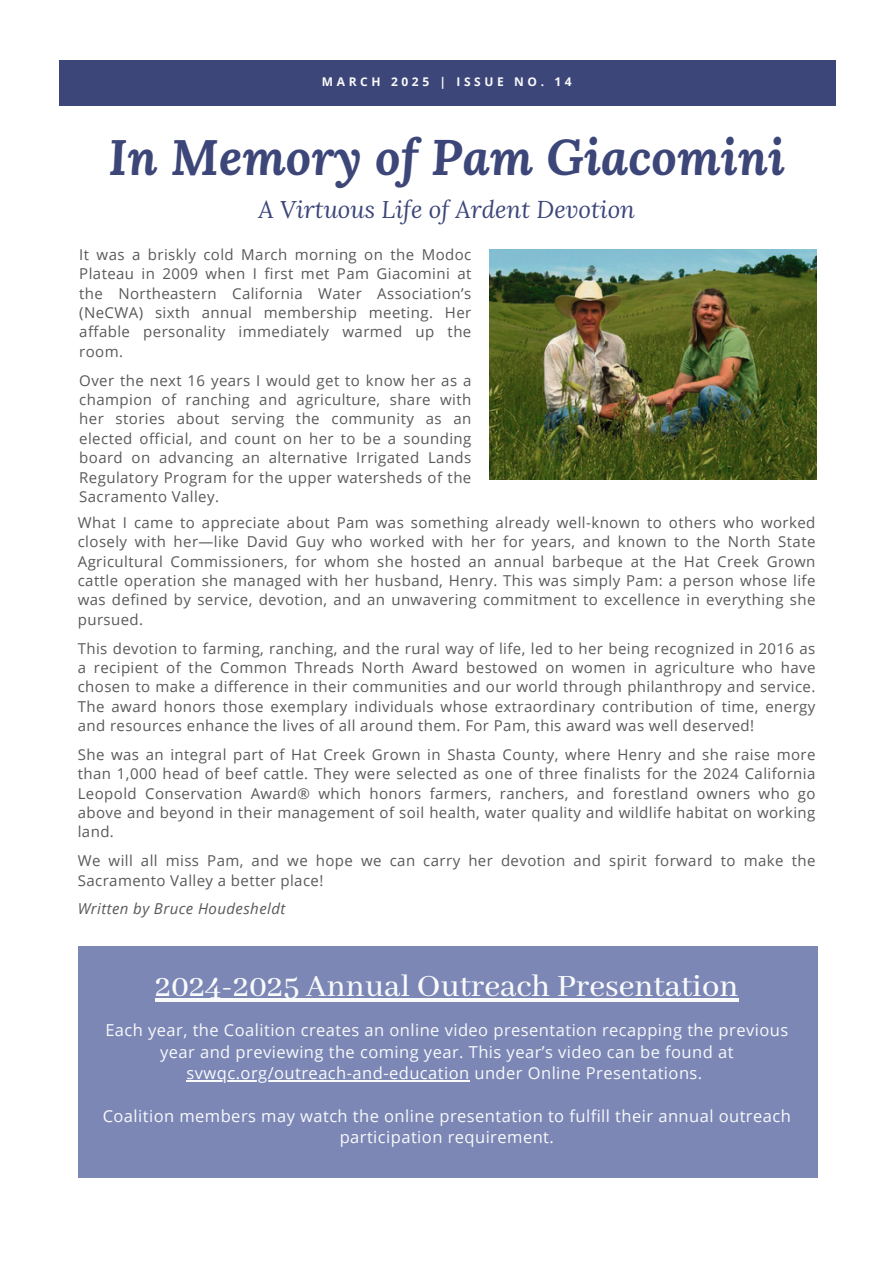
<style>
.page{position:relative;width:894px;height:1264px;background:#fff}
.page>*{position:absolute;margin:0;border:0;box-sizing:border-box;transform-origin:0 0}
.t1{font:italic 700 49.65px "Lora";color:#3c4679}
.t2{font:500 34.5px "Abhaya Libre";color:#f8fafb}
.t3{font:italic 24.15px "Lora";color:#3c4679}
.t4{font:16.5px/21.3px "Open Sans";letter-spacing:.025em;color:#f8fafb;text-align:center}
.t5{font:15px/19.4px "Open Sans";letter-spacing:.025em;color:#595959;text-align:justify}
.t6{font:italic 15px "Open Sans";letter-spacing:.025em;color:#595959}
.t7{font:700 12px "Open Sans";letter-spacing:.3em;color:#fafafa}
</style>
<div class="page">
<div style="left:59px;top:60px;width:776px;height:45px;background:#3c4679"></div>
<img style="left:489px;top:250px;width:327px;height:229px">
<div style="left:78px;top:946px;width:739px;height:231px;background:#7c87b6"></div>
<hr style="left:155px;top:998px;width:583px;height:3px;background:#f8fafb">
<hr style="left:186px;top:1080px;width:283px;height:1px;background:#f8fafb">
<p class="t7" style="left:322px;top:73px;width:251px">MARCH 2025 | ISSUE NO. 14</p>
<h4 class="t1" style="left:108px;top:124px;width:678px">In Memory of Pam Giacomini</h4>
<h4 class="t3" style="left:258px;top:193px;width:378px">A Virtuous Life of Ardent Devotion</h4>
<p class="t5" style="left:79px;top:244px;width:393px">It was a briskly cold March morning on the Modoc Plateau in 2009 when I first met Pam Giacomini at the Northeastern California Water Association’s (NeCWA) sixth annual membership meeting. Her affable personality immediately warmed up the room.</p>
<h1 class="t5" style="left:79px;top:370px;width:393px">Over the next 16 years I would get to know her as a champion of ranching and agriculture, share with her stories about serving the community as an elected official, and count on her to be a sounding board on advancing an alternative Irrigated Lands Regulatory Program for the upper watersheds of the Sacramento Valley.</h1>
<h3 class="t5" style="left:78px;top:512px;width:739px">What I came to appreciate about Pam was something already well-known to others who worked closely with her—like David Guy who worked with her for years, and known to the North State Agricultural Commissioners, for whom she hosted an annual barbeque at the Hat Creek Grown cattle operation she managed with her husband, Henry. This was simply Pam: a person whose life was defined by service, devotion, and an unwavering commitment to excellence in everything she pursued.</h3>
<h4 class="t5" style="left:78px;top:638px;width:739px">This devotion to farming, ranching, and the rural way of life, led to her being recognized in 2016 as a recipient of the Common Threads North Award bestowed on women in agriculture who have chosen to make a difference in their communities and our world through philanthropy and service.<br>The award honors those exemplary individuals whose extraordinary contribution of time, energy and resources enhance the lives of all around them. For Pam, this award was well deserved!</h4>
<h4 class="t5" style="left:78px;top:744px;width:739px">She was an integral part of Hat Creek Grown in Shasta County, where Henry and she raise more than 1,000 head of beef cattle. They were selected as one of three finalists for the 2024 California Leopold Conservation Award® which honors farmers, ranchers, and forestland owners who go above and beyond in their management of soil health, water quality and wildlife habitat on working land.</h4>
<p class="t5" style="left:78px;top:850px;width:739px">We will all miss Pam, and we hope we can carry her devotion and spirit forward to make the<br>Sacramento Valley a better place!</p>
<h4 class="t6" style="left:78px;top:898px;width:209px">Written by Bruce Houdesheldt</h4>
<h4 class="t2" style="left:155px;top:967px;width:584px">2024-2025 Annual Outreach Presentation</h4>
<h4 class="t4" style="left:105px;top:1019px;width:684px">Each year, the Coalition creates an online video presentation recapping the previous year and previewing the coming year. This year’s video can be found at</h4>
<h2 class="t4" style="left:186px;top:1061px;width:517px">svwqc.org/outreach-and-education under Online Presentations.</h2>
<h2 class="t4" style="left:103px;top:1104px;width:689px">Coalition members may watch the online presentation to fulfill their annual outreach participation requirement.</h2>
</div>
